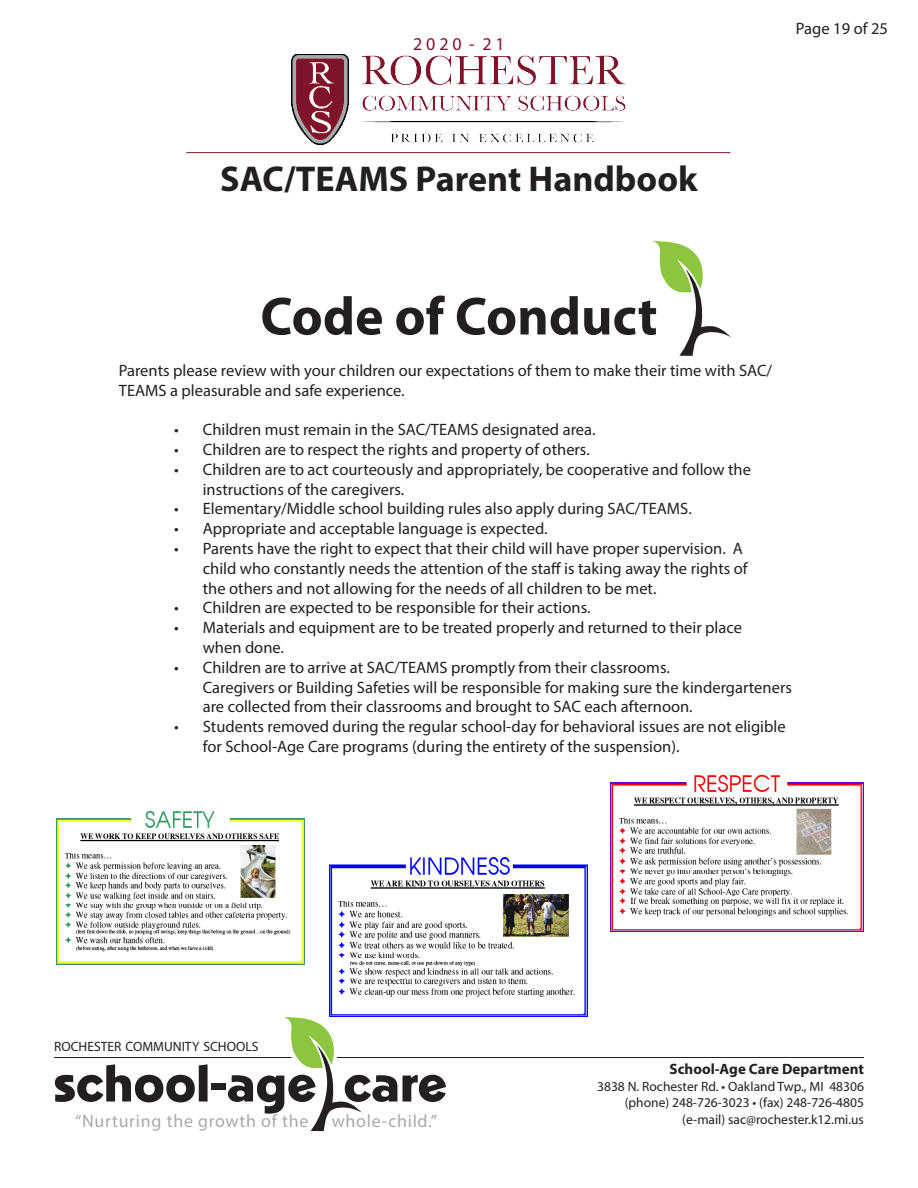
<style>
.page{position:relative;width:918px;height:1188px;background:#fff}
.page>*{position:absolute;margin:0;border:0;box-sizing:border-box;transform-origin:0 0}
.t1{font:700 54px "Myriad Pro";color:#231f20}
.t2{font:51.45px "Pythagoras";color:#231f20}
.t3{font:700 36px "Myriad Pro";color:#231f20}
.t4{font:18px "Myriad Pro";color:#7f132a}
.t5{font:17.85px "Myriad Pro";letter-spacing:.04em;color:#a8a9ad}
.t6{font:16.5px/19.8px "Myriad Pro";color:#231f20}
.t7{font:700 15px "Myriad Pro";color:#231f20}
.t8{font:13.5px/16.5px "Myriad Pro";color:#231f20;text-align:right}
.t9{font:13.5px "Myriad Pro";color:#231f20}
</style>
<div class="page">
<hr style="left:54px;top:1057px;width:238px;height:1px;background:#231f20">
<svg style="left:284px;top:1017px;width:78px;height:114px"></svg>
<hr style="left:337px;top:1057px;width:527px;height:1px;background:#231f20">
<hr style="left:186px;top:152px;width:544px;height:1px;background:#7f132a">
<img style="left:292px;top:54px;width:333px;height:91px">
<svg style="left:653px;top:241px;width:78px;height:115px"></svg>
<img style="left:56px;top:810px;width:248px;height:155px">
<img style="left:329px;top:857px;width:258px;height:160px">
<img style="left:611px;top:774px;width:253px;height:158px">
<p class="t4" style="left:413px;top:32px;width:93px">2 0 2 0 - 2 1</p>
<h3 class="t3" style="left:220px;top:155px;width:479px">SAC/TEAMS Parent Handbook</h3>
<p class="t1" style="left:260px;top:281px;width:399px">Code of Conduct</p>
<p class="t6" style="left:796px;top:18px;width:94px">Page 19 of 25</p>
<p class="t6" style="left:119px;top:360px;width:655px">Parents please review with your children our expectations of them to make their time with SAC/<br>TEAMS a pleasurable and safe experience.</p>
<p class="t6" style="left:174px;top:419px;width:423px">• Children must remain in the SAC/TEAMS designated area.</p>
<p class="t6" style="left:174px;top:439px;width:417px">• Children are to respect the rights and property of others.</p>
<p class="t6" style="left:203px;top:459px;width:550px;text-indent:-28px">• Children are to act courteously and appropriately, be cooperative and follow the instructions of the caregivers.</p>
<p class="t6" style="left:174px;top:499px;width:519px">• Elementary/Middle school building rules also apply during SAC/TEAMS.</p>
<p class="t6" style="left:174px;top:518px;width:375px">• Appropriate and acceptable language is expected.</p>
<p class="t6" style="left:203px;top:538px;width:546px;text-indent:-28px">• Parents have the right to expect that their child will have proper supervision. A child who constantly needs the attention of the staff is taking away the rights of the others and not allowing for the needs of all children to be met.</p>
<p class="t6" style="left:174px;top:598px;width:418px">• Children are expected to be responsible for their actions.</p>
<p class="t6" style="left:203px;top:617px;width:541px;text-indent:-28px">• Materials and equipment are to be treated properly and returned to their place when done.</p>
<p class="t6" style="left:174px;top:657px;width:497px">• Children are to arrive at SAC/TEAMS promptly from their classrooms.</p>
<p class="t6" style="left:203px;top:677px;width:591px">Caregivers or Building Safeties will be responsible for making sure the kindergarteners are collected from their classrooms and brought to SAC each afternoon.</p>
<p class="t6" style="left:203px;top:716px;width:584px;text-indent:-28px">• Students removed during the regular school-day for behavioral issues are not eligible for School-Age Care programs (during the entirety of the suspension).</p>
<p class="t9" style="left:54px;top:1038px;width:206px">ROCHESTER COMMUNITY SCHOOLS</p>
<h2 class="t2" style="left:54px;top:1054px;width:395px">school-age care</h2>
<p class="t5" style="left:75px;top:1110px;width:235px">“Nurturing the growth of the</p>
<p class="t5" style="left:332px;top:1110px;width:107px">whole-child.”</p>
<p class="t7" style="left:670px;top:1059px;width:196px">School-Age Care Department</p>
<p class="t8" style="left:597px;top:1078px;width:268px">3838 N. Rochester Rd. • Oakland Twp., MI 48306 (phone) 248-726-3023 • (fax) 248-726-4805 (e-mail) sac@rochester.k12.mi.us</p>
</div>
